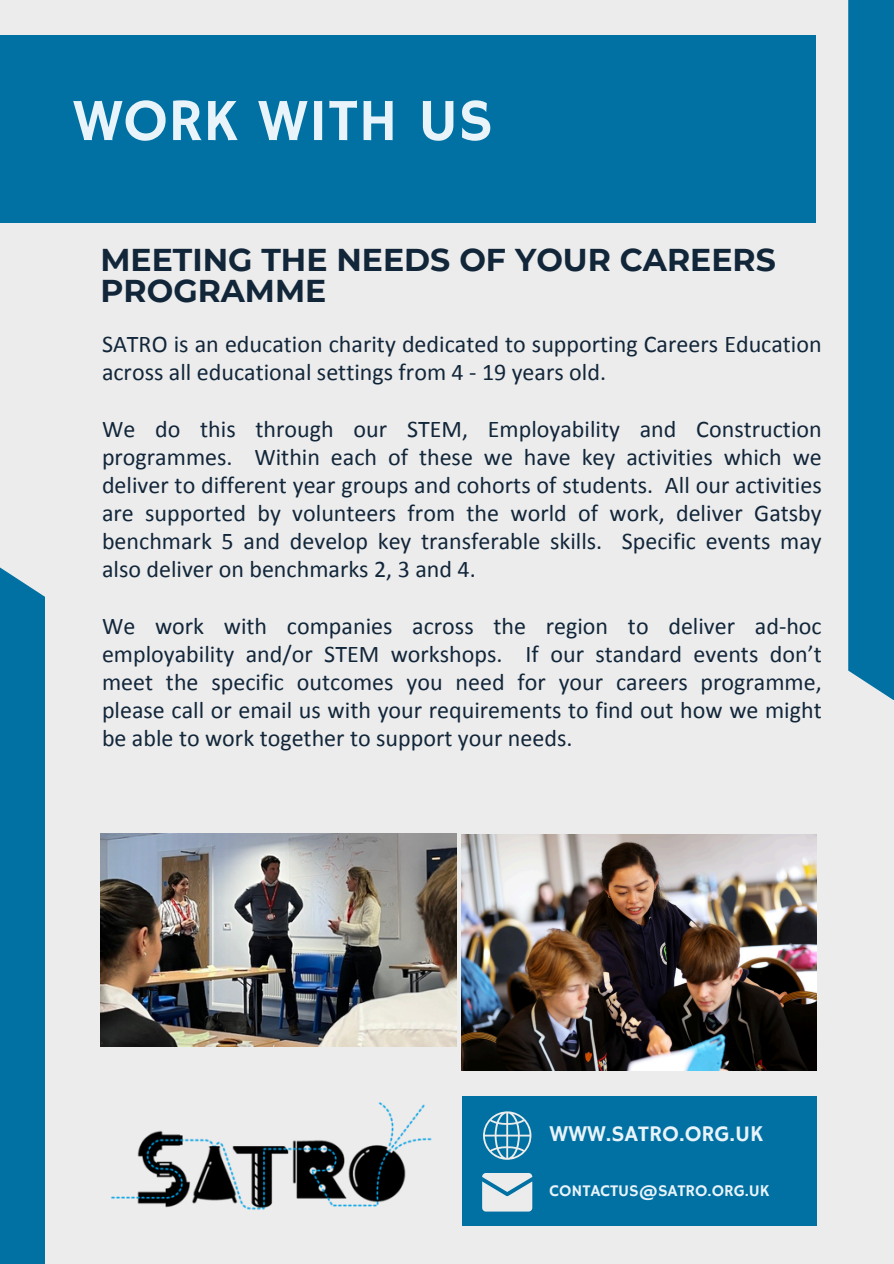
<style>
.page{position:relative;width:894px;height:1264px;background:#fff}
.page>*{position:absolute;margin:0;border:0;box-sizing:border-box;transform-origin:0 0}
.t1{font:60px "Hammersmith One";color:#e8f3fa}
.t2{font:700 31.5px/31.5px "Montserrat";color:#12263a}
.t3{font:24px/28.2px "Calibri";color:#12263a;text-align:justify}
.t4{font:22.5px "Hammersmith One";color:#e8f3fa}
.t5{font:16.5px "Hammersmith One";color:#e8f3fa}
</style>
<div class="page">
<div style="left:0;top:0;width:893px;height:1263px;background:#ececec"></div>
<div style="left:0;top:567px;width:45px;height:696px;background:#0071a2"></div>
<div style="left:848px;top:0;width:45px;height:700px;background:#0071a2"></div>
<div style="left:462px;top:1096px;width:354px;height:129px;background:#0071a2"></div>
<svg style="left:483px;top:1111px;width:49px;height:49px"></svg>
<svg style="left:482px;top:1173px;width:50px;height:38px;background:#cedce2"></svg>
<div style="left:0;top:35px;width:815px;height:187px;background:#0071a2"></div>
<img style="left:110px;top:1070px;width:355px;height:140px">
<img style="left:462px;top:834px;width:354px;height:236px">
<img style="left:100px;top:833px;width:356px;height:213px">
<p class="t1" style="left:73px;top:86px;width:421px">WORK WITH US</p>
<h3 class="t2" style="left:100px;top:243px;width:676px">MEETING THE NEEDS OF YOUR CAREERS<br>PROGRAMME</h3>
<h2 class="t3" style="left:102px;top:332px;width:721px">SATRO is an education charity dedicated to supporting Careers Education across all educational settings from 4 - 19 years old.</h2>
<h4 class="t3" style="left:102px;top:416px;width:721px">We do this through our STEM, Employability and Construction programmes. Within each of these we have key activities which we deliver to different year groups and cohorts of students. All our activities are supported by volunteers from the world of work, deliver Gatsby benchmark 5 and develop key transferable skills. Specific events may also deliver on benchmarks 2, 3 and 4.</h4>
<h4 class="t3" style="left:102px;top:613px;width:721px">We work with companies across the region to deliver ad-hoc employability and/or STEM workshops. If our standard events don’t meet the specific outcomes you need for your careers programme, please call or email us with your requirements to find out how we might be able to work together to support your needs.</h4>
<p class="t4" style="left:549px;top:1120px;width:215px">WWW.SATRO.ORG.UK</p>
<p class="t5" style="left:549px;top:1180px;width:221px">CONTACTUS@SATRO.ORG.UK</p>
</div>
